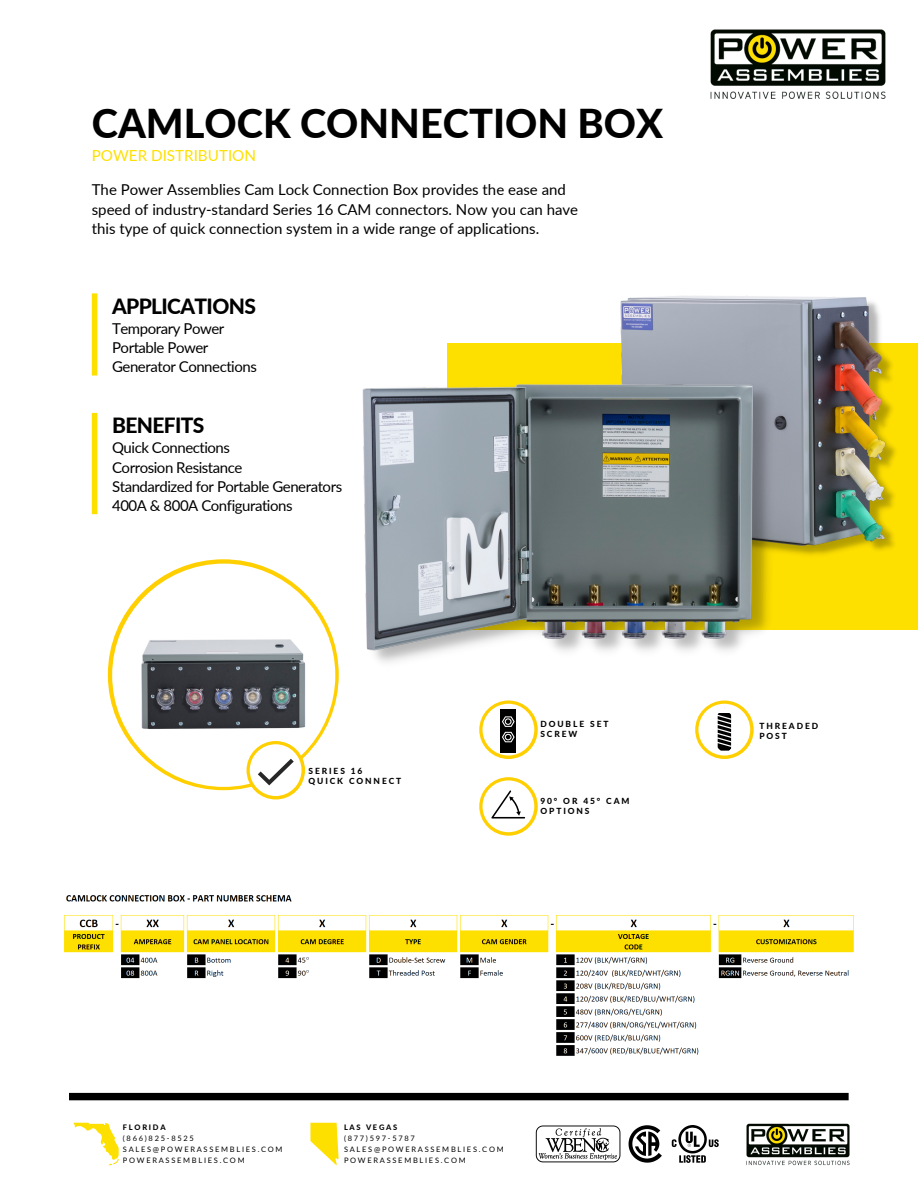
<style>
.page{position:relative;width:918px;height:1188px;background:#fff}
.page>*{position:absolute;margin:0;border:0;box-sizing:border-box;transform-origin:0 0}
.t1{font:800 39.75px "Lato";color:#000}
.t2{font:800 21px "Lato";letter-spacing:-.03em;color:#000}
.t3{font:15.3px "Lato";color:#fee000}
.t4{font:15px/19.2px "Lato";color:#000}
.t5{font:15px/19.2px "Lato";letter-spacing:-.03em;color:#000}
.t6{font:800 8.4px/9.8px "Lato";letter-spacing:.23em;color:#000}
.t7{font:7.5px/11.2px "Lato";letter-spacing:.23em;color:#000}
.t8{font:800 7.5px "Lato";letter-spacing:.23em;color:#000}
</style>
<div class="page">
<div style="left:447px;top:343px;width:471px;height:287px;background:#fee000"></div>
<svg style="left:108px;top:559px;width:231px;height:231px"></svg>
<svg style="left:112px;top:564px;width:223px;height:223px"></svg>
<div style="left:92px;top:293px;width:5px;height:83px;background:#fee000"></div>
<div style="left:92px;top:413px;width:5px;height:101px;background:#fee000"></div>
<svg style="left:74px;top:1123px;width:45px;height:42px"></svg>
<svg style="left:310px;top:1123px;width:29px;height:42px"></svg>
<svg style="left:536px;top:1126px;width:84px;height:36px"></svg>
<svg style="left:629px;top:1125px;width:33px;height:38px"></svg>
<svg style="left:672px;top:1125px;width:47px;height:38px"></svg>
<img style="left:746px;top:1123px;width:104px;height:43px">
<div style="left:69px;top:1093px;width:780px;height:7px;background:#000"></div>
<img style="left:710px;top:29px;width:176px;height:70px">
<svg style="left:479px;top:701px;width:59px;height:58px"></svg>
<div style="left:483px;top:704px;width:51px;height:52px;background:#fff;border-radius:50%"></div>
<div style="left:500px;top:709px;width:16px;height:43px;background:#000"></div>
<svg style="left:502px;top:716px;width:13px;height:26px"></svg>
<svg style="left:695px;top:701px;width:59px;height:58px"></svg>
<div style="left:698px;top:704px;width:52px;height:52px;background:#fff;border-radius:50%"></div>
<svg style="left:709px;top:708px;width:30px;height:47px"></svg>
<hr style="left:717px;top:708px;width:13px;height:4px;background:#fff">
<svg style="left:479px;top:777px;width:59px;height:59px"></svg>
<div style="left:483px;top:780px;width:51px;height:52px;background:#fff;border-radius:50%"></div>
<svg style="left:491px;top:790px;width:34px;height:29px"></svg>
<img style="left:620px;top:296px;width:276px;height:259px">
<img style="left:363px;top:380px;width:415px;height:283px">
<img style="left:138px;top:639px;width:170px;height:90px">
<svg style="left:247px;top:741px;width:58px;height:59px"></svg>
<div style="left:250px;top:744px;width:52px;height:52px;background:#fff;border-radius:50%"></div>
<svg style="left:258px;top:759px;width:36px;height:26px"></svg>
<img style="left:64px;top:895px;width:790px;height:161px">
<h1 class="t1" style="left:92px;top:99px;width:573px">CAMLOCK CONNECTION BOX</h1>
<p class="t3" style="left:92px;top:146px;width:166px">POWER DISTRIBUTION</p>
<p class="t4" style="left:92px;top:180px;width:488px">The Power Assemblies Cam Lock Connection Box provides the ease and speed of industry-standard Series 16 CAM connectors. Now you can have this type of quick connection system in a wide range of applications.</p>
<h2 class="t2" style="left:112px;top:293px;width:145px">APPLICATIONS</h2>
<p class="t5" style="left:112px;top:319px;width:146px">Temporary Power<br>Portable Power<br>Generator Connections</p>
<h2 class="t2" style="left:112px;top:413px;width:94px">BENEFITS</h2>
<p class="t5" style="left:112px;top:438px;width:232px">Quick Connections<br>Corrosion Resistance<br>Standardized for Portable Generators<br>400A &amp; 800A Configurations</p>
<p class="t6" style="left:308px;top:766px;width:94px">SERIES 16<br>QUICK CONNECT</p>
<p class="t6" style="left:540px;top:719px;width:70px">DOUBLE SET<br>SCREW</p>
<p class="t6" style="left:759px;top:721px;width:60px">THREADED<br>POST</p>
<p class="t6" style="left:540px;top:796px;width:91px">90° OR 45° CAM<br>OPTIONS</p>
<p class="t8" style="left:123px;top:1122px;width:44px">FLORIDA</p>
<p class="t7" style="left:123px;top:1132px;width:161px">(866)825-8525<br>SALES@POWERASSEMBLIES.COM<br>POWERASSEMBLIES.COM</p>
<p class="t8" style="left:344px;top:1122px;width:55px">LAS VEGAS</p>
<p class="t7" style="left:344px;top:1132px;width:161px">(877)597-5787<br>SALES@POWERASSEMBLIES.COM<br>POWERASSEMBLIES.COM</p>
</div>
